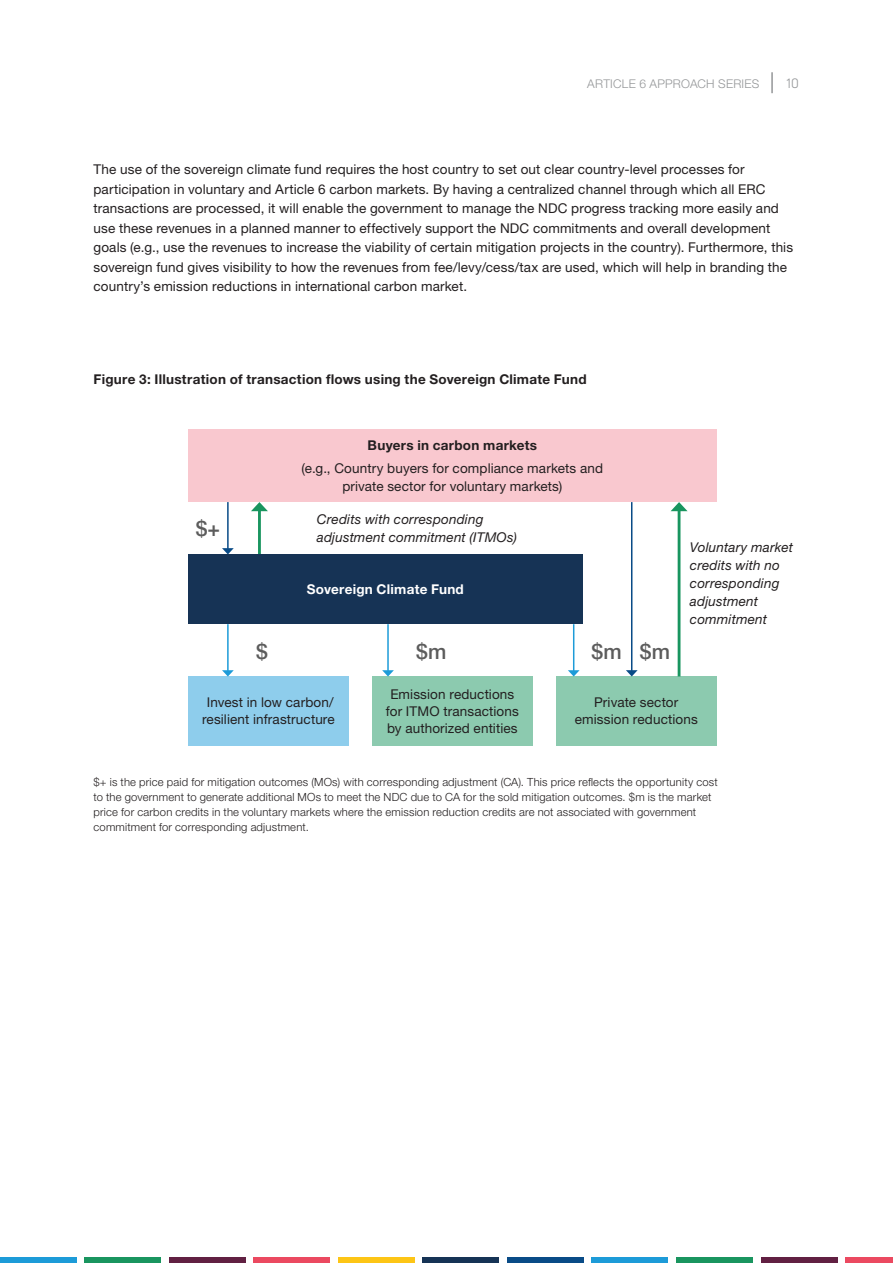
<style>
.page{position:relative;width:893px;height:1263px;background:#fff}
.page>*{position:absolute;margin:0;border:0;box-sizing:border-box;transform-origin:0 0}
.t1{font:500 21px "Helvetica Neue LT Std";color:#5c5c5c}
.t2{font:13.5px/19.5px "Helvetica Neue LT Std";letter-spacing:.01em;color:#231f20;text-align:center}
.t3{font:italic 13.5px/18px "Helvetica Neue LT Std";letter-spacing:.015em;color:#231f20}
.t4{font:700 13.5px "Helvetica Neue LT Std";letter-spacing:.02em;color:#231f20}
.t5{font:700 13.5px "Helvetica Neue LT Std";letter-spacing:.015em;color:#fff}
.t6{font:13.5px "Lintel";color:#949698}
.t7{font:300 12px "Helvetica Neue LT Std";letter-spacing:.02em;color:#949698}
.t8{font:300 11.25px/15px "Helvetica Neue LT Std";letter-spacing:.015em;color:#231f20}
</style>
<div class="page">
<hr style="left:771px;top:72px;width:2px;height:21px;background:#949698">
<div style="left:423px;top:1257px;width:76px;height:6px;background:#163355"></div>
<div style="left:507px;top:1257px;width:76px;height:6px;background:#094b87"></div>
<div style="left:592px;top:1257px;width:76px;height:6px;background:#1d9bd8"></div>
<div style="left:0;top:1257px;width:76px;height:6px;background:#1d9bd8"></div>
<div style="left:676px;top:1257px;width:76px;height:6px;background:#19955f"></div>
<div style="left:85px;top:1257px;width:76px;height:6px;background:#19955f"></div>
<div style="left:761px;top:1257px;width:76px;height:6px;background:#612042"></div>
<div style="left:169px;top:1257px;width:76px;height:6px;background:#612042"></div>
<div style="left:846px;top:1257px;width:47px;height:6px;background:#eb4960"></div>
<div style="left:254px;top:1257px;width:76px;height:6px;background:#eb4960"></div>
<div style="left:338px;top:1257px;width:76px;height:6px;background:#fdc516"></div>
<div style="left:188px;top:676px;width:161px;height:70px;background:#8ecdec"></div>
<div style="left:372px;top:676px;width:161px;height:70px;background:#8ccaaf"></div>
<div style="left:556px;top:676px;width:160px;height:70px;background:#8ccaaf"></div>
<hr style="left:227px;top:502px;width:2px;height:47px;background:#094b87">
<svg style="left:222px;top:548px;width:12px;height:6px"></svg>
<hr style="left:227px;top:624px;width:2px;height:47px;background:#1d9bd8">
<svg style="left:222px;top:670px;width:12px;height:6px"></svg>
<hr style="left:631px;top:502px;width:1px;height:169px;background:#094b87">
<svg style="left:626px;top:670px;width:12px;height:6px"></svg>
<hr style="left:387px;top:624px;width:2px;height:47px;background:#1d9bd8">
<svg style="left:382px;top:670px;width:12px;height:6px"></svg>
<hr style="left:573px;top:624px;width:1px;height:47px;background:#1d9bd8">
<svg style="left:568px;top:670px;width:12px;height:6px"></svg>
<hr style="left:258px;top:509px;width:3px;height:45px;background:#19955f">
<svg style="left:251px;top:502px;width:17px;height:9px"></svg>
<hr style="left:678px;top:509px;width:2px;height:167px;background:#19955f">
<svg style="left:671px;top:502px;width:16px;height:9px"></svg>
<div style="left:188px;top:429px;width:528px;height:73px;background:#f9c8cf"></div>
<div style="left:188px;top:554px;width:395px;height:70px;background:#163355"></div>
<p class="t7" style="left:587px;top:76px;width:174px">ARTICLE 6 APPROACH SERIES</p>
<p class="t6" style="left:787px;top:74px;width:14px">10</p>
<p class="t2" style="left:94px;top:159px;width:701px;text-align:left">The use of the sovereign climate fund requires the host country to set out clear country-level processes for participation in voluntary and Article 6 carbon markets. By having a centralized channel through which all ERC transactions are processed, it will enable the government to manage the NDC progress tracking more easily and use these revenues in a planned manner to effectively support the NDC commitments and overall development goals (e.g., use the revenues to increase the viability of certain mitigation projects in the country). Furthermore, this sovereign fund gives visibility to how the revenues from fee/levy/cess/tax are used, which will help in branding the country’s emission reductions in international carbon market.</p>
<p class="t4" style="left:94px;top:371px;width:495px">Figure 3: Illustration of transaction flows using the Sovereign Climate Fund</p>
<h1 class="t1" style="left:196px;top:516px;width:26px">$+</h1>
<p class="t4" style="left:368px;top:437px;width:171px">Buyers in carbon markets</p>
<p class="t2" style="left:301px;top:459px;width:303px;line-height:18px">(e.g., Country buyers for compliance markets and private sector for voluntary markets)</p>
<p class="t3" style="left:317px;top:510px;width:202px">Credits with corresponding adjustment commitment (ITMOs)</p>
<p class="t5" style="left:307px;top:581px;width:159px">Sovereign Climate Fund</p>
<h1 class="t1" style="left:256px;top:639px;width:13px">$</h1>
<h1 class="t1" style="left:416px;top:639px;width:32px">$m</h1>
<h1 class="t1" style="left:591px;top:639px;width:80px">$m $m</h1>
<p class="t3" style="left:690px;top:538px;width:105px">Voluntary market credits with no corresponding adjustment commitment</p>
<p class="t2" style="left:202px;top:694px;width:134px;line-height:17.1px">Invest in low carbon/ resilient infrastructure</p>
<p class="t2" style="left:386px;top:685px;width:134px;line-height:17.1px">Emission reductions for ITMO transactions by authorized entities</p>
<p class="t2" style="left:575px;top:694px;width:125px;line-height:17.1px">Private sector emission reductions</p>
<p class="t8" style="left:94px;top:774px;width:626px">$+ is the price paid for mitigation outcomes (MOs) with corresponding adjustment (CA). This price reflects the opportunity cost to the government to generate additional MOs to meet the NDC due to CA for the sold mitigation outcomes. $m is the market price for carbon credits in the voluntary markets where the emission reduction credits are not associated with government commitment for corresponding adjustment.</p>
</div>
